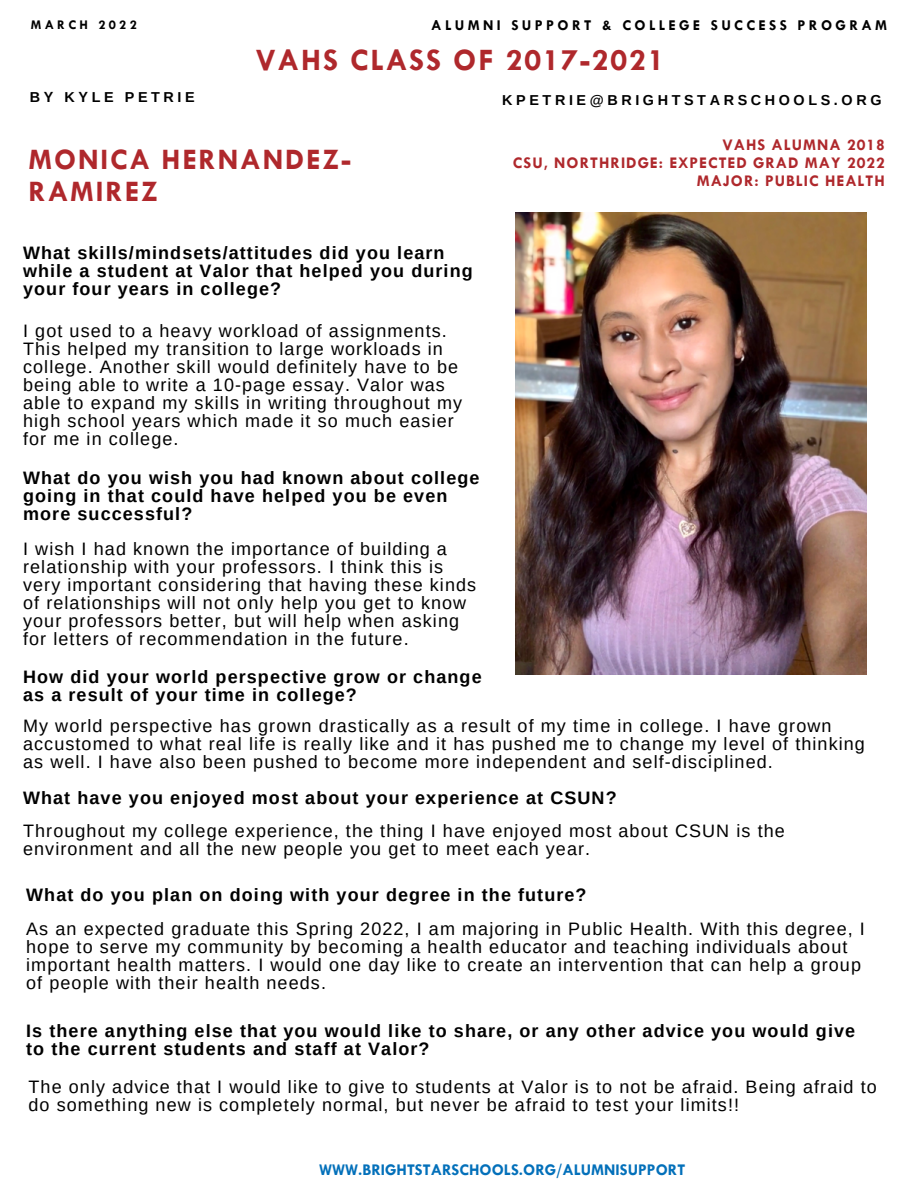
<style>
.page{position:relative;width:918px;height:1188px;background:#fff}
.page>*{position:absolute;margin:0;border:0;box-sizing:border-box;transform-origin:0 0}
.t1{font:700 31.5px "Tw Cen";letter-spacing:.06em;color:#af282c}
.t2{font:700 30px/32.7px "Tw Cen";letter-spacing:.06em;color:#af282c}
.t3{font:18px/18px "Arimo";letter-spacing:.06em;color:#000}
.t4{font:700 18px/18px "Arimo";letter-spacing:.06em;color:#000}
.t5{font:700 16.5px "Tw Cen";color:#0370ba}
.t6{font:700 16.35px "Tw Cen";letter-spacing:.06em;color:#af282c}
.t7{font:700 15.15px "Tw Cen";letter-spacing:.22em;color:#000}
.t8{font:700 14.4px "Arimo";letter-spacing:.25em;color:#000}
.t9{font:700 13.35px "Tw Cen";letter-spacing:.25em;color:#000}
</style>
<div class="page">
<img style="left:515px;top:212px;width:351px;height:462px">
<p class="t9" style="left:31px;top:18px;width:108px">MARCH 2022</p>
<p class="t7" style="left:431px;top:17px;width:457px">ALUMNI SUPPORT &amp; COLLEGE SUCCESS PROGRAM</p>
<p class="t8" style="left:30px;top:89px;width:167px">BY KYLE PETRIE</p>
<p class="t1" style="left:256px;top:44px;width:410px">VAHS CLASS OF 2017-2021</p>
<p class="t8" style="left:502px;top:92px;width:381px">KPETRIE@BRIGHTSTARSCHOOLS.ORG</p>
<p class="t2" style="left:29px;top:143px;width:324px">MONICA HERNANDEZ-<br>RAMIREZ</p>
<p class="t6" style="left:722px;top:136px;width:164px">VAHS ALUMNA 2018</p>
<p class="t6" style="left:513px;top:154px;width:373px">CSU, NORTHRIDGE: EXPECTED GRAD MAY 2022</p>
<p class="t6" style="left:697px;top:172px;width:190px">MAJOR: PUBLIC HEALTH</p>
<p class="t4" style="left:23px;top:244px;width:451px">What skills/mindsets/attitudes did you learn while a student at Valor that helped you during your four years in college?</p>
<p class="t3" style="left:23px;top:322px;width:441px">I got used to a heavy workload of assignments.<br>This helped my transition to large workloads in college. Another skill would definitely have to be being able to write a 10-page essay. Valor was able to expand my skills in writing throughout my high school years which made it so much easier for me in college.</p>
<p class="t4" style="left:23px;top:469px;width:458px">What do you wish you had known about college going in that could have helped you be even more successful?</p>
<p class="t3" style="left:23px;top:539px;width:455px">I wish I had known the importance of building a relationship with your professors. I think this is very important considering that having these kinds of relationships will not only help you get to know your professors better, but will help when asking for letters of recommendation in the future.</p>
<p class="t4" style="left:23px;top:667px;width:460px">How did your world perspective grow or change as a result of your time in college?</p>
<p class="t3" style="left:23px;top:717px;width:843px">My world perspective has grown drastically as a result of my time in college. I have grown accustomed to what real life is really like and it has pushed me to change my level of thinking as well. I have also been pushed to become more independent and self-disciplined.</p>
<p class="t4" style="left:23px;top:789px;width:595px">What have you enjoyed most about your experience at CSUN?</p>
<p class="t3" style="left:23px;top:822px;width:763px">Throughout my college experience, the thing I have enjoyed most about CSUN is the environment and all the new people you get to meet each year.</p>
<p class="t4" style="left:26px;top:885px;width:562px">What do you plan on doing with your degree in the future?</p>
<p class="t3" style="left:26px;top:920px;width:840px">As an expected graduate this Spring 2022, I am majoring in Public Health. With this degree, I hope to serve my community by becoming a health educator and teaching individuals about important health matters. I would one day like to create an intervention that can help a group of people with their health needs.</p>
<p class="t4" style="left:26px;top:1021px;width:831px">Is there anything else that you would like to share, or any other advice you would give to the current students and staff at Valor?</p>
<p class="t3" style="left:29px;top:1078px;width:850px">The only advice that I would like to give to students at Valor is to not be afraid. Being afraid to do something new is completely normal, but never be afraid to test your limits!!</p>
<p class="t5" style="left:319px;top:1161px;width:368px">WWW.BRIGHTSTARSCHOOLS.ORG/ALUMNISUPPORT</p>
</div>
